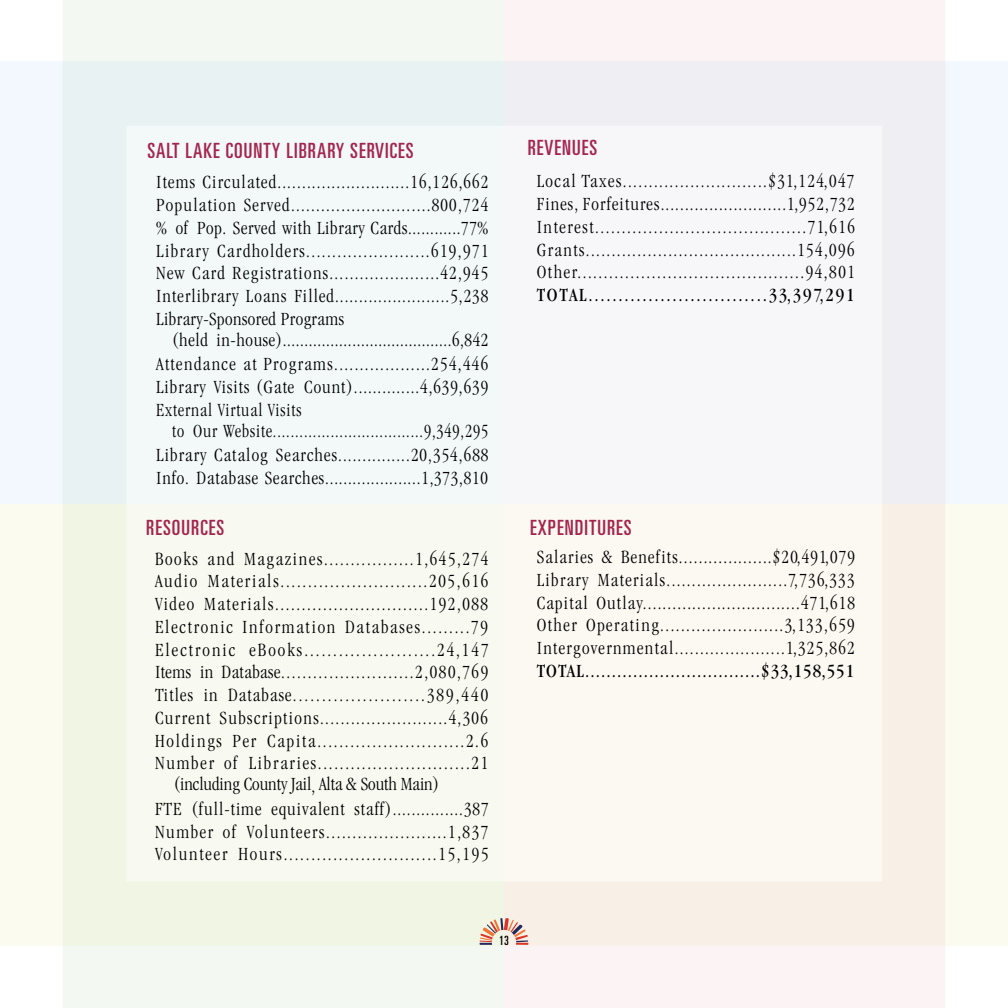
<style>
.page{position:relative;width:1008px;height:1008px;background:#fff}
.page>*{position:absolute;margin:0;border:0;box-sizing:border-box;transform-origin:0 0}
.t1{font:ultra-condensed 21px "Univers";letter-spacing:.05em;color:#a4254e}
.t2{font:300 condensed 19.25px/22.8px "Garamond";letter-spacing:.06em;color:#000;text-align:justify}
.t3{font:300 condensed 19.25px/24.5px "Garamond";letter-spacing:.06em;color:#000;text-align:right;scale:.95 1}
.t4{font:300 condensed 19.25px/22.8px "Garamond";letter-spacing:.08em;color:#000}
.t5{font:300 condensed 19.25px/24.5px "Garamond";color:#000}
.t6{font:condensed 19.25px "Garamond";letter-spacing:.055em;color:#000}
.t7{font:condensed 19.25px "Garamond";letter-spacing:.09em;color:#000}
.t8{font:ultra-condensed 12.78px "Univers";color:#000}
</style>
<div class="page">
<svg style="left:479px;top:918px;width:50px;height:27px"></svg>
<p class="t1" style="left:147px;top:139px;width:97px">SALT LAKE COUNTY</p>
<p class="t1" style="left:286px;top:139px;width:17px">LIBRARY</p>
<p class="t1" style="left:350px;top:139px;width:43px">SERVICES</p>
<p class="t2" style="left:156px;top:171px;width:334px">Items Circulated...........................16,126,662<br>Population Served............................800,724 % of Pop. Served with Library Cards............77% Library Cardholders........................619,971<br>New Card Registrations......................42,945<br>Interlibrary Loans Filled........................5,238<br>Library‑Sponsored Programs</p>
<p class="t2" style="left:156px;top:328px;width:334px;line-height:24.5px;text-align:right">(held in‑house).......................................6,842<br>Attendance at Programs...................254,446</p>
<p class="t2" style="left:156px;top:376px;width:334px">Library Visits (Gate Count)..............4,639,639<br>External Virtual Visits</p>
<p class="t3" style="left:156px;top:419px;width:351px">to Our Website..................................9,349,295<br>Library Catalog Searches...............20,354,688</p>
<p class="t2" style="left:156px;top:467px;width:333px">Info. Database Searches.....................1,373,810</p>
<p class="t1" style="left:146px;top:515px;width:19px">RESOURCES</p>
<p class="t2" style="left:155px;top:547px;width:335px">Books and Magazines.................1,645,274<br>Audio Materials...........................205,616<br>Video Materials.............................192,088<br>Electronic Information Databases.........79<br>Electronic eBooks.......................24,147<br>Items in Database.........................2,080,769<br>Titles in Database.......................389,440<br>Current Subscriptions.........................4,306<br>Holdings Per Capita...........................2.6<br>Number of Libraries............................21</p>
<p class="t5" style="left:155px;top:772px;width:335px;text-indent:19px">(including County Jail, Alta &amp; South Main)<br>FTE (full‑time equivalent staff)...............387</p>
<p class="t4" style="left:155px;top:820px;width:335px">Number of Volunteers.......................1,837<br>Volunteer Hours............................15,195</p>
<p class="t1" style="left:528px;top:136px;width:37px">REVENUES</p>
<p class="t2" style="left:537px;top:170px;width:320px">Local Taxes............................$31,124,047<br>Fines, Forfeitures..........................1,952,732<br>Interest........................................71,616<br>Grants.........................................154,096<br>Other...........................................94,801</p>
<p class="t7" style="left:537px;top:284px;width:319px">TOTAL..............................33,397,291</p>
<p class="t1" style="left:530px;top:516px;width:27px">EXPENDITURES</p>
<p class="t2" style="left:537px;top:546px;width:320px">Salaries &amp; Benefits...................$20,491,079<br>Library Materials........................7,736,333<br>Capital Outlay................................471,618<br>Other Operating........................3,133,659<br>Intergovernmental......................1,325,862</p>
<p class="t6" style="left:537px;top:660px;width:319px">TOTAL.................................$33,158,551</p>
<p class="t8" style="left:499px;top:933px;width:11px">13</p>
</div>
